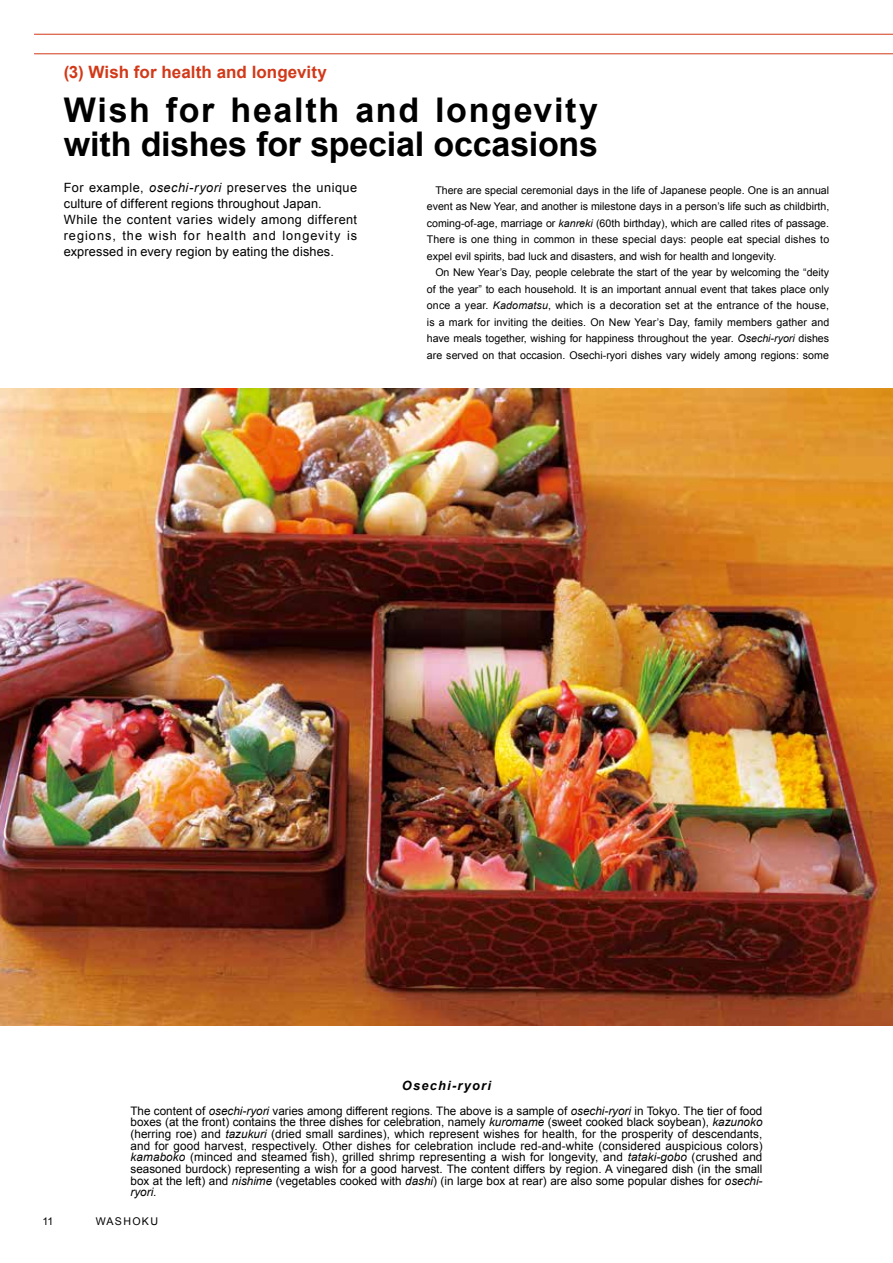
<style>
.page{position:relative;width:893px;height:1263px;background:#fff}
.page>*{position:absolute;margin:0;border:0;box-sizing:border-box;transform-origin:0 0}
.t1{font:700 34.05px/34px "Arial";color:#000}
.t2{font:700 16.95px "Arial";letter-spacing:.005em;color:#d23918}
.t3{font:12.75px/15.9px "Arial";letter-spacing:.03em;color:#000}
.t4{font:italic 700 12.75px "Arial";letter-spacing:.1em;color:#000}
.t5{font:11.7px/11.7px "Arial";color:#000;text-align:justify}
.t6{font:10.65px/16.5px "Arial";letter-spacing:.005em;color:#000;text-align:justify}
.t7{font:10.65px "Arial";letter-spacing:.12em;color:#000}
.s1{font-style:italic}
</style>
<div class="page">
<img style="left:0;top:388px;width:893px;height:638px">
<hr style="left:34px;top:54px;width:859px;height:1px;background:#d23918">
<hr style="left:34px;top:34px;width:859px;height:1px;background:#d23918">
<h2 class="t2" style="left:64px;top:61px;width:265px">(3) Wish for health and longevity</h2>
<h1 class="t1" style="left:64px;top:94px;width:536px">Wish for health and longevity with dishes for special occasions</h1>
<p class="t3" style="left:64px;top:180px;width:295px">For example, <span class="s1">osechi-ryori</span> preserves the unique culture of different regions throughout Japan.<br>While the content varies widely among different regions, the wish for health and longevity is expressed in every region by eating the dishes.</p>
<p class="t6" style="left:427px;top:182px;width:404px;text-indent:9px">There are special ceremonial days in the life of Japanese people. One is an annual event as New Year, and another is milestone days in a person’s life such as childbirth, coming-of-age, marriage or <span class="s1">kanreki</span> (60th birthday), which are called rites of passage.<br>There is one thing in common in these special days: people eat special dishes to expel evil spirits, bad luck and disasters, and wish for health and longevity.</p>
<p class="t6" style="left:427px;top:264px;width:404px;text-indent:9px">On New Year’s Day, people celebrate the start of the year by welcoming the “deity of the year” to each household. It is an important annual event that takes place only once a year. <span class="s1">Kadomatsu</span>, which is a decoration set at the entrance of the house, is a mark for inviting the deities. On New Year’s Day, family members gather and have meals together, wishing for happiness throughout the year. <span class="s1">Osechi-ryori</span> dishes are served on that occasion. Osechi-ryori dishes vary widely among regions: some</p>
<p class="t4" style="left:402px;top:1077px;width:91px">Osechi-ryori</p>
<p class="t5" style="left:130px;top:1105px;width:634px">The content of <span class="s1">osechi-ryori</span> varies among different regions. The above is a sample of <span class="s1">osechi-ryori</span> in Tokyo. The tier of food boxes (at the front) contains the three dishes for celebration, namely <span class="s1">kuromame</span> (sweet cooked black soybean), <span class="s1">kazunoko </span>(herring roe) and <span class="s1">tazukuri</span> (dried small sardines), which represent wishes for health, for the prosperity of descendants, and for good harvest, respectively. Other dishes for celebration include red-and-white (considered auspicious colors) <span class="s1">kamaboko</span> (minced and steamed fish), grilled shrimp representing a wish for longevity, and <span class="s1">tataki-gobo</span> (crushed and seasoned burdock) representing a wish for a good harvest. The content differs by region. A vinegared dish (in the small box at the left) and <span class="s1">nishime</span> (vegetables cooked with <span class="s1">dashi</span>) (in large box at rear) are also some popular dishes for <span class="s1">osechi&shy;ryori</span>.</p>
<p class="t6" style="left:43px;top:1213px;width:13px">11</p>
<p class="t7" style="left:96px;top:1214px;width:64px">WASHOKU</p>
</div>
